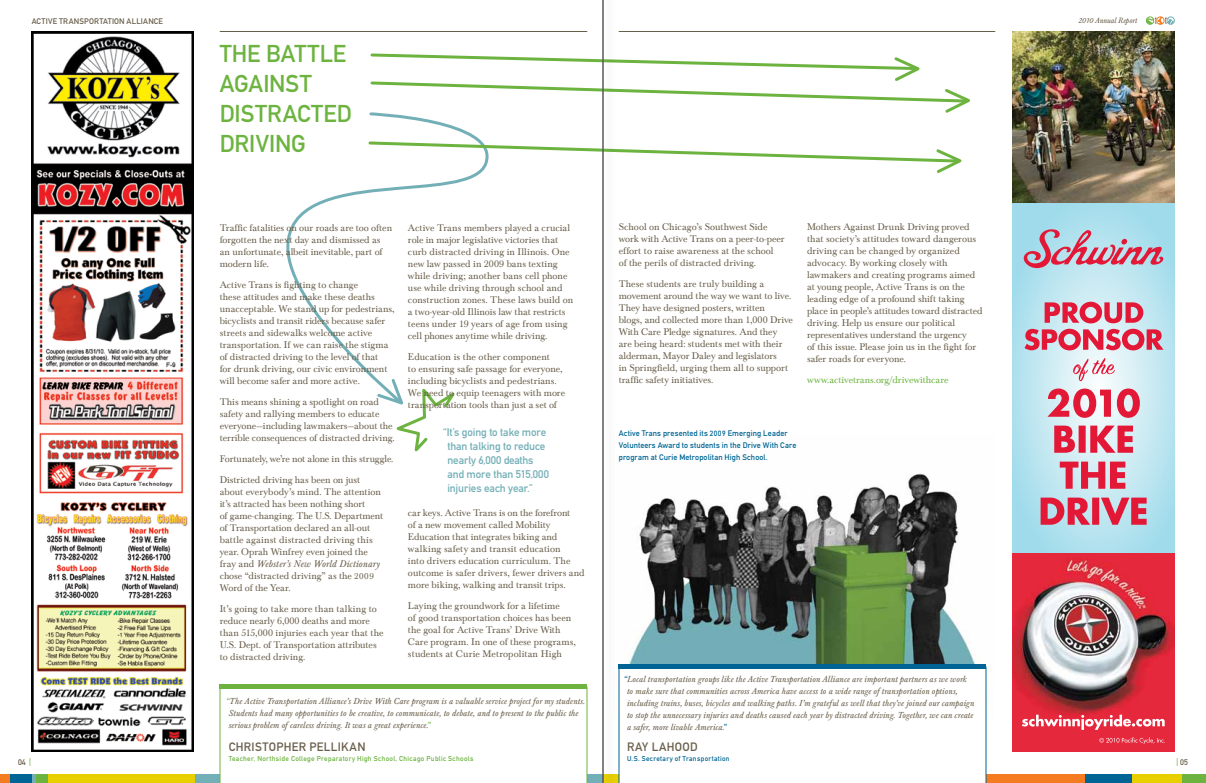
<style>
.page{position:relative;width:1206px;height:783px;background:#fff}
.page>*{position:absolute;margin:0;border:0;box-sizing:border-box;transform-origin:0 0}
.t1{font:24px/30px "DIN Mittelschrift Std";letter-spacing:.005em;color:#6cb33f}
.t2{font:12px "DIN Mittelschrift Std";letter-spacing:.025em;color:#695e4a}
.t3{font:11px/14px "DIN Mittelschrift Std";letter-spacing:-.01em;color:#73afb7}
.t4{font:10px/12px "Baskerville Com";color:#695e4a}
.t5{font:10px "Baskerville Com";color:#6cb33f}
.t6{font:italic 9px/12px "Baskerville Com";letter-spacing:.015em;color:#695e4a}
.t7{font:8px/12px "DIN Mittelschrift Std";letter-spacing:.015em;color:#006594}
.t8{font:8px "DIN Mittelschrift Std";letter-spacing:.03em;color:#695e4a}
.t9{font:italic 8px "Baskerville Com";letter-spacing:-.005em;color:#695e4a}
.t10{font:7px "DIN Mittelschrift Std";letter-spacing:.045em;color:#6cb33f}
.t11{font:7px "DIN Mittelschrift Std";letter-spacing:.055em;color:#006594}
.s1{color:#6cb33f}
.s2{font-style:italic}
.s3{font-size:9px}
.s4{font-size:7.5px}
.s5{color:#006594}
</style>
<div class="page">
<svg style="left:1146px;top:17px;width:28px;height:7px"></svg>
<div style="left:986px;top:774px;width:101px;height:9px;background:#f47b20"></div>
<div style="left:1171px;top:774px;width:35px;height:9px;background:#6cb33f"></div>
<div style="left:1085px;top:774px;width:51px;height:9px;background:#006594"></div>
<div style="left:1132px;top:774px;width:50px;height:9px;background:#e8cf00"></div>
<div style="left:583px;top:774px;width:20px;height:9px;background:#73afb7"></div>
<svg style="left:616px;top:774px;width:3px;height:9px"></svg>
<div style="left:195px;top:774px;width:25px;height:9px;background:#73afb7"></div>
<div style="left:47px;top:774px;width:148px;height:9px;background:#e8cf00"></div>
<div style="left:36px;top:774px;width:11px;height:9px;background:#6cb33f"></div>
<div style="left:0;top:774px;width:11px;height:9px;background:#f47b20"></div>
<div style="left:11px;top:774px;width:21px;height:9px;background:#006594"></div>
<svg style="left:32px;top:774px;width:4px;height:9px"></svg>
<svg style="left:286px;top:115px;width:194px;height:266px"></svg>
<img style="left:618px;top:473px;width:369px;height:248px">
<hr style="left:619px;top:31px;width:376px;height:1px;background:#695e4a">
<hr style="left:220px;top:31px;width:367px;height:1px;background:#695e4a">
<svg style="left:220px;top:688px;width:367px;height:95px"></svg>
<svg style="left:619px;top:669px;width:367px;height:114px"></svg>
<img style="left:31px;top:32px;width:162px;height:719px">
<svg style="left:1012px;top:202px;width:162px;height:352px;background:#b9e2ed"></svg>
<img style="left:1012px;top:32px;width:162px;height:170px">
<svg style="left:1041px;top:498px;width:106px;height:27px;background:#d36980"></svg>
<svg style="left:1060px;top:462px;width:65px;height:27px;background:#da7186"></svg>
<svg style="left:1054px;top:426px;width:79px;height:27px;background:#e1657b"></svg>
<svg style="left:1047px;top:389px;width:93px;height:29px;background:#e38093"></svg>
<svg style="left:1073px;top:358px;width:42px;height:23px"></svg>
<svg style="left:1025px;top:329px;width:139px;height:21px;background:#dc7186"></svg>
<svg style="left:1045px;top:302px;width:98px;height:21px;background:#db6f85"></svg>
<svg style="left:1024px;top:229px;width:139px;height:39px;background:#bea5b8"></svg>
<img style="left:1012px;top:554px;width:162px;height:198px">
<svg style="left:1099px;top:737px;width:66px;height:7px"></svg>
<svg style="left:1022px;top:715px;width:143px;height:15px"></svg>
<hr style="left:220px;top:684px;width:367px;height:4px;background:#6cb33f">
<div style="left:619px;top:664px;width:367px;height:5px;background:#006594"></div>
<svg style="left:369px;top:52px;width:601px;height:63px"></svg>
<svg style="left:367px;top:140px;width:595px;height:36px"></svg>
<svg style="left:375px;top:377px;width:88px;height:75px"></svg>
<div style="left:604px;top:0;width:12px;height:783px;background:#fbfbfb"></div>
<hr style="left:603px;top:0;width:1px;height:783px;background:#58595b">
<p class="t8" style="left:32px;top:16px;width:133px">Active Transportation Alliance</p>
<p class="t8" style="left:18px;top:757px;width:15px">04 <span class="s1">|</span></p>
<h1 class="t1" style="left:220px;top:39px;width:131px">The battle against distracted driving</h1>
<p class="t4" style="left:220px;top:222px;width:174px">Traffic fatalities on our roads are too often forgotten the next day and dismissed as an unfortunate, albeit inevitable, part of modern life.</p>
<p class="t4" style="left:220px;top:279px;width:176px">Active Trans is fighting to change<br>these attitudes and make these deaths unacceptable. We stand up for pedestrians, bicyclists and transit riders because safer streets and sidewalks welcome active transportation. If we can raise the stigma of distracted driving to the level of that<br>for drunk driving, our civic environment will become safer and more active.</p>
<p class="t4" style="left:220px;top:396px;width:176px">This means shining a spotlight on road safety and rallying members to educate everyone—including lawmakers—about the terrible consequences of distracted driving.</p>
<p class="t4" style="left:220px;top:449px;width:175px;line-height:21px">Fortunately, we’re not alone in this struggle.<br>Districted driving has been on just</p>
<p class="t4" style="left:220px;top:486px;width:165px">about everybody’s mind. The attention it’s attracted has been nothing short<br>of game-changing. The U.S. Department of Transportation declared an all-out battle against distracted driving this year. Oprah Winfrey even joined the fray and <span class="s2">Webster’s New World Dictionary </span>chose “distracted driving” as the <span class="s3">2009<br></span>Word of the Year.</p>
<p class="t4" style="left:220px;top:603px;width:165px">It’s going to take more than talking to reduce nearly 6,000 deaths and more than 515,000 injuries each year that the U.S. Dept. of Transportation attributes to distracted driving.</p>
<p class="t4" style="left:408px;top:222px;width:167px">Active Trans members played a crucial role in major legislative victories that curb distracted driving in Illinois. One new law passed in 2009 bans texting while driving; another bans cell phone use while driving through school and construction zones. These laws build on a two-year-old Illinois law that restricts teens under 19 years of age from using cell phones anytime while driving.</p>
<p class="t4" style="left:408px;top:351px;width:159px">Education is the other component<br>to ensuring safe passage for everyone, including bicyclists and pedestrians.<br>We need to equip teenagers with more transportation tools than just a set of</p>
<p class="t3" style="left:447px;top:425px;width:103px;text-indent:-4px">“It’s going to take more than talking to reduce nearly 6,000 deaths and more than 515,000 injuries each year.”</p>
<p class="t4" style="left:408px;top:507px;width:178px">car keys. Active Trans is on the forefront<br>of a new movement called Mobility Education that integrates biking and walking safety and transit education<br>into drivers education curriculum. The outcome is safer drivers, fewer drivers and more biking, walking and transit trips.</p>
<p class="t4" style="left:408px;top:600px;width:169px">Laying the groundwork for a lifetime<br>of good transportation choices has been the goal for Active Trans’ Drive With Care program. In one of these programs, students at Curie Metropolitan High</p>
<p class="t6" style="left:229px;top:695px;width:358px;text-indent:-3px"><span class="s1">“</span>The Active Transportation Alliance’s Drive With Care program is a valuable service project for my students.<br>Students had many opportunities to be creative, to communicate, to debate, and to present to the public the serious problem of careless driving. It was a great experience.<span class="s1">”</span></p>
<p class="t4" style="left:619px;top:221px;width:167px">School on Chicago’s Southwest Side work with Active Trans on a peer-to-peer effort to raise awareness at the school<br>of the perils of distracted driving.</p>
<p class="t4" style="left:619px;top:278px;width:176px">These students are truly building a movement around the way we want to live.<br>They have designed posters, written<br>blogs, and collected more than 1,000 Drive With Care Pledge signatures. And they<br>are being heard: students met with their alderman, Mayor Daley and legislators<br>in Springfield, urging them all to support traffic safety initiatives.</p>
<p class="t4" style="left:807px;top:221px;width:177px">Mothers Against Drunk Driving proved that society’s attitudes toward dangerous driving can be changed by organized advocacy. By working closely with lawmakers and creating programs aimed at young people, Active Trans is on the leading edge of a profound shift taking place in people’s attitudes toward distracted driving. Help us ensure our political representatives understand the urgency<br>of this issue. Please join us in the fight for safer roads for everyone.</p>
<p class="t5" style="left:807px;top:374px;width:143px">www.activetrans.org/drivewithcare</p>
<p class="t7" style="left:619px;top:427px;width:179px">Active Trans presented its <span class="s4">2009</span> Emerging Leader<br>Volunteers Award to students in the Drive With Care program at Curie Metropolitan High School.</p>
<p class="t6" style="left:627px;top:674px;width:349px;text-indent:-4px"><span class="s5">“</span>Local transportation groups like the Active Transportation Alliance are important partners as we work to make sure that communities across America have access to a wide range of transportation options, including trains, buses, bicycles and walking paths. I’m grateful as well that they’ve joined our campaign to stop the unnecessary injuries and deaths caused each year by distracted driving. Together, we can create a safer, more livable America.<span class="s5">”</span></p>
<p class="t2" style="left:229px;top:740px;width:138px">Christopher Pellikan</p>
<p class="t2" style="left:627px;top:740px;width:71px">Ray LaHood</p>
<p class="t10" style="left:229px;top:754px;width:246px">Teacher, Northside College Preparatory High School, Chicago Public Schools</p>
<p class="t11" style="left:627px;top:754px;width:104px">U.S. Secretary of Transportation</p>
<p class="t9" style="left:1078px;top:16px;width:60px"><span class="s4">2010</span> Annual Report</p>
<p class="t8" style="left:1177px;top:757px;width:13px"><span class="s1">|</span> 05</p>
</div>
